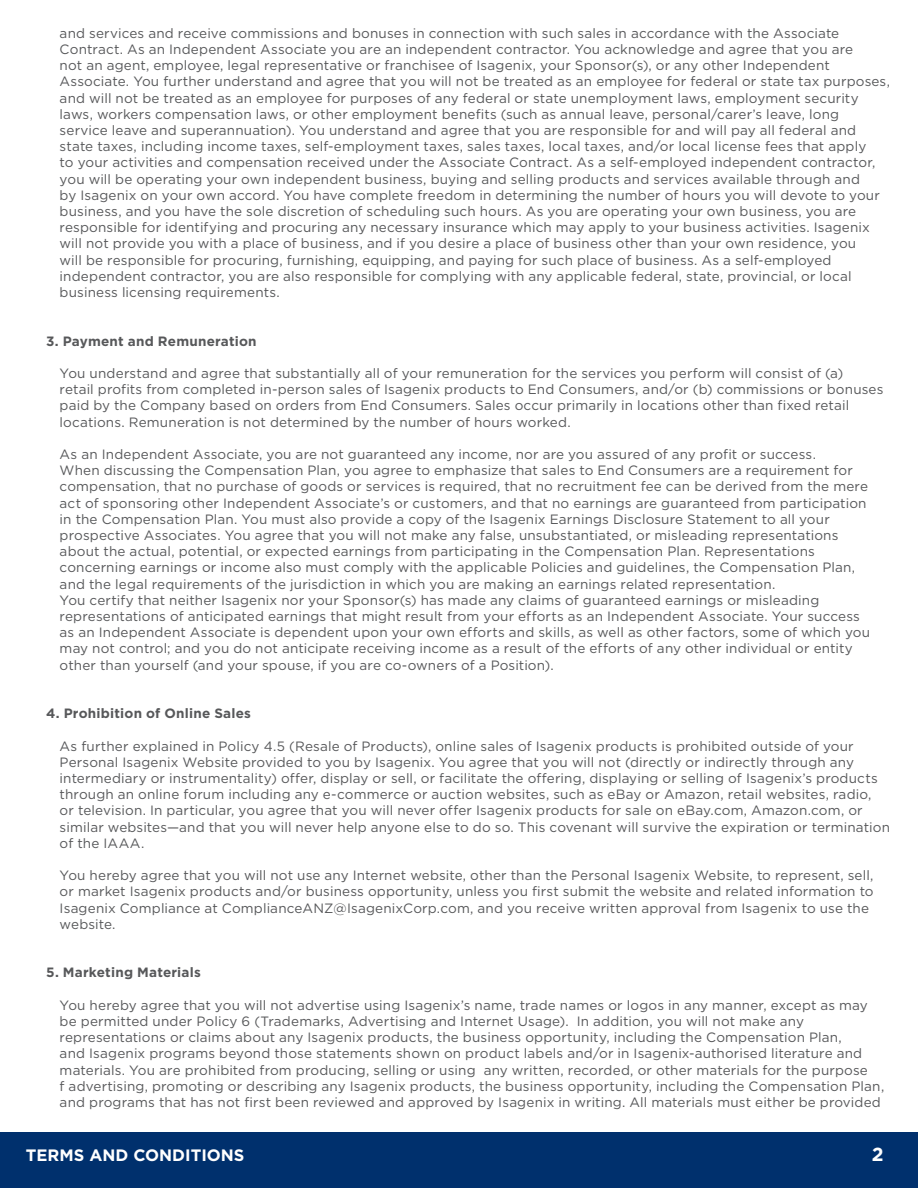
<style>
.page{position:relative;width:918px;height:1188px;background:#fff}
.page>*{position:absolute;margin:0;border:0;box-sizing:border-box;transform-origin:0 0}
.t1{font:700 18.9px "Gotham";color:#fff}
.t2{font:700 16.5px "Gotham";color:#fff}
.t3{font:13.5px/16.2px "Gotham";letter-spacing:.01em;color:#57585a}
.t4{font:700 13.5px "Gotham";letter-spacing:.015em;color:#57585a}
</style>
<div class="page">
<div style="left:0;top:1133px;width:918px;height:55px;background:#00306d"></div>
<p class="t3" style="left:60px;top:25px;width:832px">and services and receive commissions and bonuses in connection with such sales in accordance with the Associate Contract. As an Independent Associate you are an independent contractor. You acknowledge and agree that you are<br>not an agent, employee, legal representative or franchisee of Isagenix, your Sponsor(s), or any other Independent Associate. You further understand and agree that you will not be treated as an employee for federal or state tax purposes, and will not be treated as an employee for purposes of any federal or state unemployment laws, employment security laws, workers compensation laws, or other employment benefits (such as annual leave, personal/carer’s leave, long service leave and superannuation). You understand and agree that you are responsible for and will pay all federal and state taxes, including income taxes, self-employment taxes, sales taxes, local taxes, and/or local license fees that apply<br>to your activities and compensation received under the Associate Contract. As a self-employed independent contractor, you will be operating your own independent business, buying and selling products and services available through and<br>by Isagenix on your own accord. You have complete freedom in determining the number of hours you will devote to your business, and you have the sole discretion of scheduling such hours. As you are operating your own business, you are responsible for identifying and procuring any necessary insurance which may apply to your business activities. Isagenix will not provide you with a place of business, and if you desire a place of business other than your own residence, you<br>will be responsible for procuring, furnishing, equipping, and paying for such place of business. As a self-employed independent contractor, you are also responsible for complying with any applicable federal, state, provincial, or local business licensing requirements.</p>
<p class="t4" style="left:46px;top:332px;width:212px">3. Payment and Remuneration</p>
<p class="t3" style="left:60px;top:365px;width:825px">You understand and agree that substantially all of your remuneration for the services you perform will consist of (a)<br>retail profits from completed in-person sales of Isagenix products to End Consumers, and/or (b) commissions or bonuses paid by the Company based on orders from End Consumers. Sales occur primarily in locations other than fixed retail locations. Remuneration is not determined by the number of hours worked.</p>
<p class="t3" style="left:60px;top:446px;width:810px">As an Independent Associate, you are not guaranteed any income, nor are you assured of any profit or success.<br>When discussing the Compensation Plan, you agree to emphasize that sales to End Consumers are a requirement for compensation, that no purchase of goods or services is required, that no recruitment fee can be derived from the mere act of sponsoring other Independent Associate’s or customers, and that no earnings are guaranteed from participation in the Compensation Plan. You must also provide a copy of the Isagenix Earnings Disclosure Statement to all your prospective Associates. You agree that you will not make any false, unsubstantiated, or misleading representations about the actual, potential, or expected earnings from participating in the Compensation Plan. Representations concerning earnings or income also must comply with the applicable Policies and guidelines, the Compensation Plan, and the legal requirements of the jurisdiction in which you are making an earnings related representation.</p>
<p class="t3" style="left:60px;top:592px;width:812px">You certify that neither Isagenix nor your Sponsor(s) has made any claims of guaranteed earnings or misleading representations of anticipated earnings that might result from your efforts as an Independent Associate. Your success as an Independent Associate is dependent upon your own efforts and skills, as well as other factors, some of which you may not control; and you do not anticipate receiving income as a result of the efforts of any other individual or entity other than yourself (and your spouse, if you are co-owners of a Position).</p>
<p class="t4" style="left:46px;top:704px;width:206px">4. Prohibition of Online Sales</p>
<p class="t3" style="left:60px;top:737px;width:832px">As further explained in Policy 4.5 (Resale of Products), online sales of Isagenix products is prohibited outside of your Personal Isagenix Website provided to you by Isagenix. You agree that you will not (directly or indirectly through any intermediary or instrumentality) offer, display or sell, or facilitate the offering, displaying or selling of Isagenix’s products through an online forum including any e-commerce or auction websites, such as eBay or Amazon, retail websites, radio,<br>or television. In particular, you agree that you will never offer Isagenix products for sale on eBay.com, Amazon.com, or similar websites—and that you will never help anyone else to do so. This covenant will survive the expiration or termination of the IAAA.</p>
<p class="t3" style="left:60px;top:867px;width:816px">You hereby agree that you will not use any Internet website, other than the Personal Isagenix Website, to represent, sell, or market Isagenix products and/or business opportunity, unless you first submit the website and related information to Isagenix Compliance at ComplianceANZ@IsagenixCorp.com, and you receive written approval from Isagenix to use the website.</p>
<p class="t4" style="left:46px;top:964px;width:156px">5. Marketing Materials</p>
<p class="t3" style="left:60px;top:997px;width:826px">You hereby agree that you will not advertise using Isagenix’s name, trade names or logos in any manner, except as may be permitted under Policy 6 (Trademarks, Advertising and Internet Usage). In addition, you will not make any representations or claims about any Isagenix products, the business opportunity, including the Compensation Plan,<br>and Isagenix programs beyond those statements shown on product labels and/or in Isagenix-authorised literature and materials. You are prohibited from producing, selling or using any written, recorded, or other materials for the purpose<br>f advertising, promoting or describing any Isagenix products, the business opportunity, including the Compensation Plan, and programs that has not first been reviewed and approved by Isagenix in writing. All materials must either be provided</p>
<p class="t2" style="left:26px;top:1144px;width:220px">TERMS AND CONDITIONS</p>
<h1 class="t1" style="left:872px;top:1141px;width:13px">2</h1>
</div>
